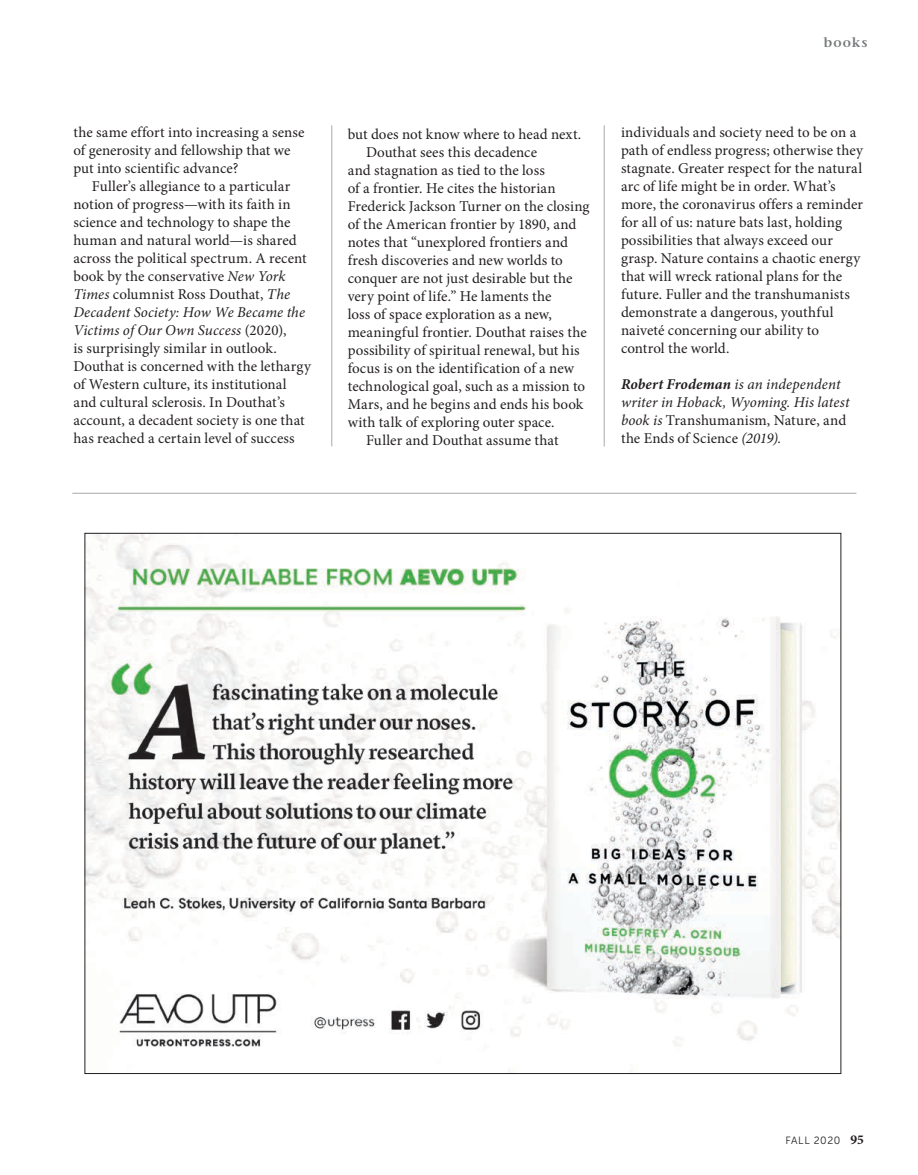
<style>
.page{position:relative;width:918px;height:1175px;background:#fff}
.page>*{position:absolute;margin:0;border:0;box-sizing:border-box;transform-origin:0 0}
.t1{font:15px/18px "Minion Pro";letter-spacing:.005em;color:#231f20}
.t2{font:italic 15px/18px "Minion Pro";letter-spacing:.005em;color:#231f20}
.t3{font:600 13.5px "Stone Serif";letter-spacing:.085em;color:#77797b}
.t4{font:10.5px "Museo Sans 300";letter-spacing:.055em;color:#231f20}
.s1{font-style:italic}
.s2{font-weight:700}
.s3{font-style:normal}
.s4{font-family:"Minion Pro";font-weight:700;font-size:13.5px}
</style>
<div class="page">
<hr style="left:331px;top:125px;width:1px;height:321px;background:#a7a9ac">
<hr style="left:604px;top:125px;width:1px;height:321px;background:#a7a9ac">
<img style="left:87px;top:535px;width:752px;height:512px">
<hr style="left:72px;top:493px;width:784px;height:1px;background:#a7a9ac">
<p class="t1" style="left:73px;top:123px;width:233px">the same effort into increasing a sense of generosity and fellowship that we put into scientific advance?</p>
<p class="t1" style="left:73px;top:177px;width:239px;text-indent:18px">Fuller’s allegiance to a particular notion of progress—with its faith in science and technology to shape the human and natural world—is shared across the political spectrum. A recent book by the conservative <span class="s1">New York Times</span> columnist Ross Douthat, <span class="s1">The Decadent Society: How We Became the Victims of Our Own Success</span> (2020),<br>is surprisingly similar in outlook.<br>Douthat is concerned with the lethargy of Western culture, its institutional and cultural sclerosis. In Douthat’s account, a decadent society is one that has reached a certain level of success</p>
<p class="t3" style="left:824px;top:34px;width:45px">books</p>
<p class="t1" style="left:348px;top:125px;width:235px">but does not know where to head next.</p>
<p class="t1" style="left:366px;top:143px;width:172px">Douthat sees this decadence</p>
<p class="t1" style="left:348px;top:161px;width:199px">and stagnation as tied to the loss</p>
<p class="t1" style="left:348px;top:179px;width:209px">of a frontier. He cites the historian</p>
<p class="t1" style="left:348px;top:197px;width:243px">Frederick Jackson Turner on the closing</p>
<p class="t1" style="left:348px;top:215px;width:230px">of the American frontier by 1890, and</p>
<p class="t1" style="left:348px;top:233px;width:222px">notes that “unexplored frontiers and</p>
<p class="t1" style="left:348px;top:251px;width:217px">fresh discoveries and new worlds to</p>
<p class="t1" style="left:348px;top:269px;width:226px">conquer are not just desirable but the</p>
<p class="t1" style="left:348px;top:287px;width:205px">very point of life.” He laments the</p>
<p class="t1" style="left:348px;top:305px;width:206px">loss of space exploration as a new,</p>
<p class="t1" style="left:348px;top:323px;width:241px">meaningful frontier. Douthat raises the</p>
<p class="t1" style="left:348px;top:341px;width:234px">possibility of spiritual renewal, but his</p>
<p class="t1" style="left:348px;top:359px;width:228px">focus is on the identification of a new</p>
<p class="t1" style="left:348px;top:377px;width:239px">technological goal, such as a mission to</p>
<p class="t1" style="left:348px;top:395px;width:237px">Mars, and he begins and ends his book</p>
<p class="t1" style="left:348px;top:413px;width:208px">with talk of exploring outer space.</p>
<p class="t1" style="left:366px;top:431px;width:194px">Fuller and Douthat assume that</p>
<p class="t1" style="left:621px;top:123px;width:244px">individuals and society need to be on a path of endless progress; otherwise they stagnate. Greater respect for the natural arc of life might be in order. What’s more, the coronavirus offers a reminder for all of us: nature bats last, holding possibilities that always exceed our grasp. Nature contains a chaotic energy that will wreck rational plans for the future. Fuller and the transhumanists demonstrate a dangerous, youthful naiveté concerning our ability to control the world.</p>
<p class="t2" style="left:621px;top:375px;width:230px"><span class="s2">Robert Frodeman</span> is an independent writer in Hoback, Wyoming. His latest book is <span class="s3">Transhumanism, Nature, and the Ends of Science</span> (2019).</p>
<p class="t4" style="left:785px;top:1135px;width:80px">FALL 2020 <span class="s4">95</span></p>
</div>
